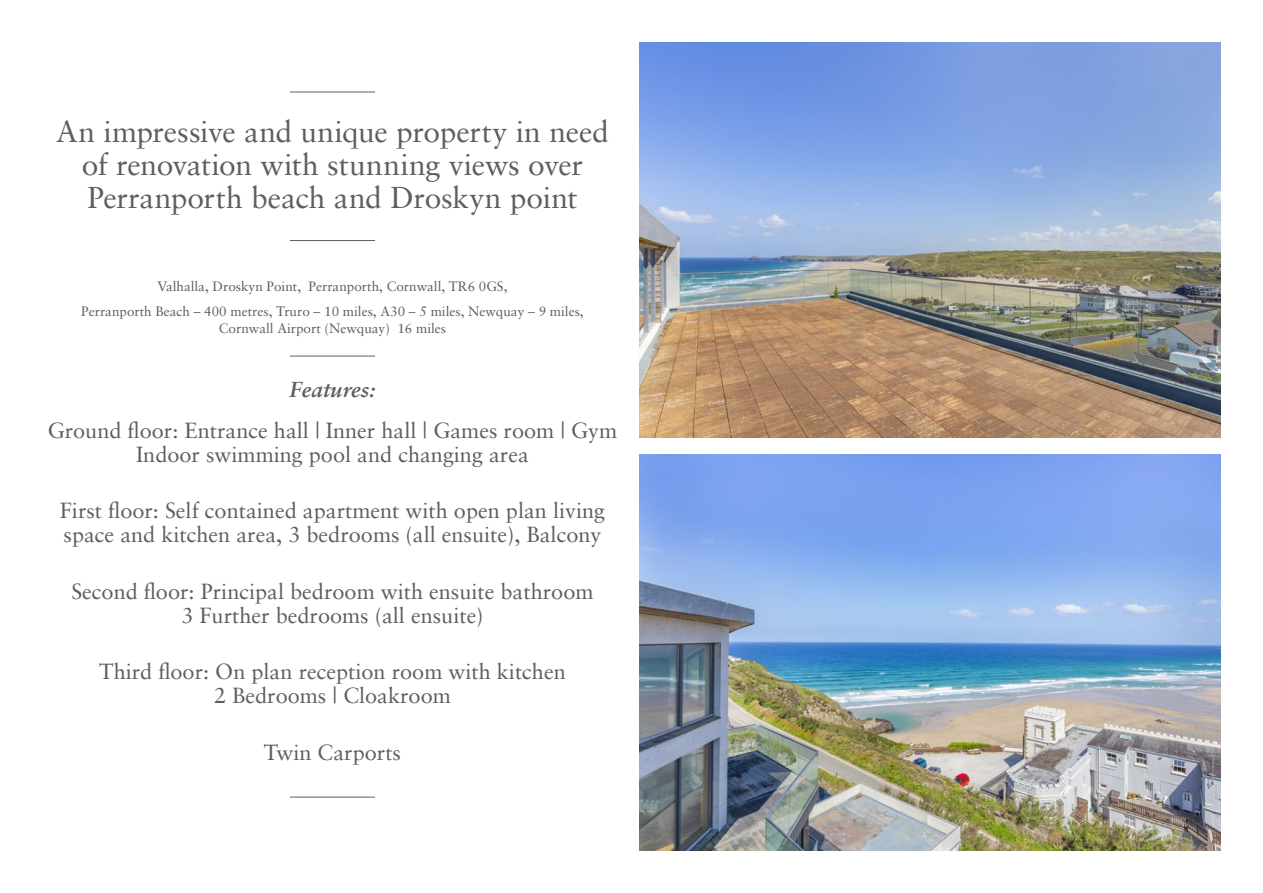
<style>
.page{position:relative;width:1263px;height:893px;background:#fff}
.page>*{position:absolute;margin:0;border:0;box-sizing:border-box;transform-origin:0 0}
.t1{font:30px/33px "Sabon";letter-spacing:-.01em;color:#5f5e5e;text-align:center}
.t2{font:21.75px/24px "Sabon";color:#5f5e5e;text-align:center}
.t3{font:italic 700 21.75px "Sabon LT Std";color:#5f5e5e}
.t4{font:13.5px/25px "Sabon";color:#5f5e5e;text-align:center}
</style>
<div class="page">
<img style="left:640px;top:42px;width:580px;height:396px">
<img style="left:640px;top:455px;width:580px;height:395px">
<hr style="left:290px;top:92px;width:85px;height:1px;background:#5f5e5e">
<hr style="left:290px;top:240px;width:85px;height:1px;background:#5f5e5e">
<hr style="left:290px;top:356px;width:85px;height:1px;background:#5f5e5e">
<hr style="left:290px;top:797px;width:85px;height:1px;background:#5f5e5e">
<h1 class="t1" style="left:56px;top:114px;width:554px">An impressive and unique property in need of renovation with stunning views over<br>Perranporth beach and Droskyn point</h1>
<p class="t4" style="left:81px;top:274px;width:504px">Valhalla, Droskyn Point, Perranporth, Cornwall, TR6 0GS,<br>Perranporth Beach – 400 metres, Truro – 10 miles, A30 – 5 miles, Newquay – 9 miles,</p>
<p class="t4" style="left:219px;top:315px;width:229px">Cornwall Airport (Newquay) 16 miles</p>
<p class="t3" style="left:290px;top:376px;width:87px">Features:</p>
<p class="t2" style="left:48px;top:418px;width:571px">Ground floor: Entrance hall | Inner hall | Games room | Gym<br>Indoor swimming pool and changing area</p>
<p class="t2" style="left:60px;top:498px;width:547px;text-align:left">First floor: Self contained apartment with open plan living space and kitchen area, 3 bedrooms (all ensuite), Balcony</p>
<p class="t2" style="left:71px;top:579px;width:524px">Second floor: Principal bedroom with ensuite bathroom<br>3 Further bedrooms (all ensuite)</p>
<p class="t2" style="left:99px;top:659px;width:468px">Third floor: On plan reception room with kitchen<br>2 Bedrooms | Cloakroom</p>
<p class="t2" style="left:264px;top:740px;width:139px">Twin Carports</p>
</div>
